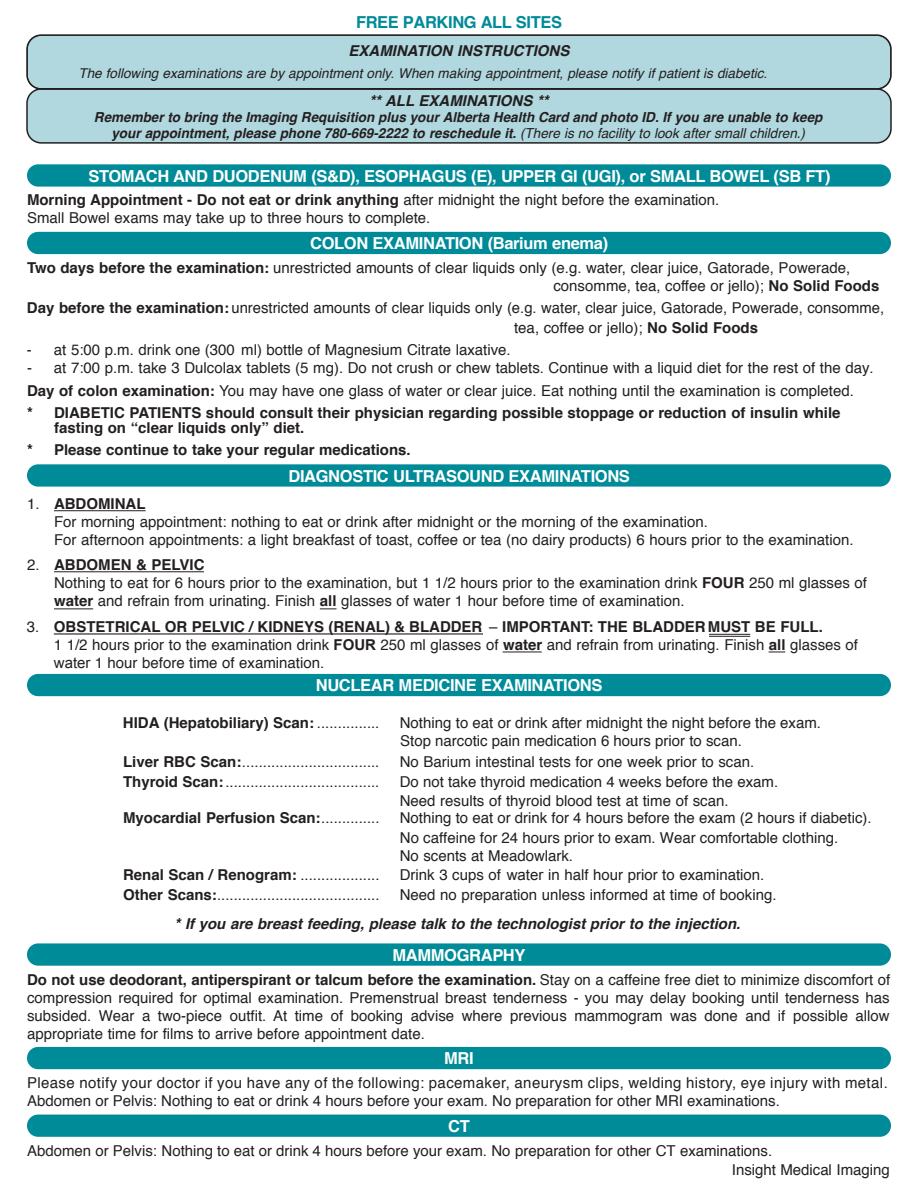
<style>
.page{position:relative;width:918px;height:1188px;background:#fff}
.page>*{position:absolute;margin:0;border:0;box-sizing:border-box;transform-origin:0 0}
.t1{font:700 16.5px "Helvetica";letter-spacing:-.02em;color:#fff}
.t2{font:700 16.5px "Helvetica";letter-spacing:-.02em;color:#008b98}
.t3{font:15px/18px "Helvetica";color:#231f20}
.t4{font:700 15px/22.5px "Helvetica";color:#231f20}
.t5{font:15px/18px "Helvetica";letter-spacing:.025em;color:#231f20}
.t6{font:italic 700 15px "Helvetica";color:#231f20}
.t7{font:italic 700 13.8px/16.5px "Helvetica";color:#231f20;text-align:center}
.t8{font:italic 13.5px "Helvetica";color:#231f20}
.s1{font-weight:400}
.s2{font-weight:700}
.s3{font-family:"Arial";font-weight:700}
.s4{font-family:"Arial"}
</style>
<div class="page">
<div style="left:27px;top:89px;width:864px;height:54px;background:#b1d8df;border-radius:14px"></div>
<div style="left:29px;top:37px;width:860px;height:50px;background:#b1d8df"></div>
<div style="left:26px;top:34px;width:866px;height:56px;border:2px solid #231f20;border-radius:14px"></div>
<div style="left:26px;top:88px;width:866px;height:56px;border:2px solid #231f20;border-radius:14px"></div>
<div style="left:27px;top:164px;width:864px;height:23px;background:#008b98;border-radius:11px"></div>
<div style="left:27px;top:943px;width:864px;height:23px;background:#008b98;border-radius:11px"></div>
<div style="left:27px;top:1047px;width:864px;height:22px;background:#008b98;border-radius:11px"></div>
<div style="left:27px;top:1115px;width:864px;height:22px;background:#008b98;border-radius:11px"></div>
<div style="left:27px;top:674px;width:864px;height:22px;background:#008b98;border-radius:11px"></div>
<div style="left:27px;top:464px;width:864px;height:23px;background:#008b98;border-radius:11px"></div>
<hr style="left:54px;top:510px;width:92px;height:1px;background:#231f20">
<hr style="left:54px;top:608px;width:39px;height:1px;background:#231f20">
<svg style="left:320px;top:608px;width:17px;height:1px"></svg>
<hr style="left:54px;top:572px;width:150px;height:1px;background:#231f20">
<div style="left:27px;top:232px;width:864px;height:22px;background:#008b98;border-radius:11px"></div>
<hr style="left:54px;top:633px;width:429px;height:2px;background:#231f20">
<hr style="left:503px;top:652px;width:39px;height:1px;background:#231f20">
<svg style="left:769px;top:652px;width:16px;height:1px"></svg>
<hr style="left:709px;top:634px;width:41px;height:1px;background:#231f20">
<hr style="left:709px;top:636px;width:41px;height:1px;background:#231f20">
<p class="t2" style="left:356px;top:8px;width:208px">FREE PARKING ALL SITES</p>
<p class="t6" style="left:349px;top:38px;width:228px">EXAMINATION INSTRUCTIONS</p>
<p class="t8" style="left:79px;top:63px;width:695px">The following examinations are by appointment only. When making appointment, please notify if patient is diabetic.</p>
<p class="t6" style="left:369px;top:89px;width:186px">** ALL EXAMINATIONS **</p>
<p class="t7" style="left:94px;top:109px;width:730px">Remember to bring the Imaging Requisition plus your Alberta Health Card and photo ID. If you are unable to keep your appointment, please phone 780-669-2222 to reschedule it. <span class="s1">(There is no facility to look after small children.)</span></p>
<p class="t1" style="left:88px;top:162px;width:744px">STOMACH AND DUODENUM (S&amp;D), ESOPHAGUS (E), UPPER GI (UGI), or SMALL BOWEL (SB FT)</p>
<p class="t3" style="left:27px;top:192px;width:694px"><span class="s2">Morning Appointment - Do not eat or drink anything</span> after midnight the night before the examination.<br>Small Bowel exams may take up to three hours to complete.</p>
<p class="t1" style="left:310px;top:230px;width:300px">COLON EXAMINATION (Barium enema)</p>
<p class="t3" style="left:553px;top:259px;width:327px;text-indent:-526px"><span class="s2">Two days before the examination:</span> unrestricted amounts of clear liquids only (e.g. water, clear juice, Gatorade, Powerade, consomme, tea, coffee or jello); <span class="s2">No Solid Foods</span></p>
<p class="t3" style="left:514px;top:299px;width:372px;line-height:19.5px;text-indent:-487px"><span class="s2">Day before the examination:</span> unrestricted amounts of clear liquids only (e.g. water, clear juice, Gatorade, Powerade, consomme, tea, coffee or jello); <span class="s2">No Solid Foods</span></p>
<p class="t3" style="left:27px;top:342px;width:485px">- at 5:00 p.m. drink one (300 ml) bottle of Magnesium Citrate laxative.</p>
<p class="t3" style="left:27px;top:357px;width:848px;line-height:22.5px">- at 7:00 p.m. take 3 Dulcolax tablets (5 mg). Do not crush or chew tablets. Continue with a liquid diet for the rest of the day.<br><span class="s2">Day of colon examination:</span> You may have one glass of water or clear juice. Eat nothing until the examination is completed.<br><span class="s2">* DIABETIC PATIENTS should consult their physician regarding possible stoppage or reduction of insulin while</span></p>
<p class="t4" style="left:27px;top:416px;width:385px;text-indent:27px">fasting on “clear liquids only” diet.<br>* Please continue to take your regular medications.</p>
<p class="t1" style="left:288px;top:462px;width:343px">DIAGNOSTIC ULTRASOUND EXAMINATIONS</p>
<p class="t3" style="left:54px;top:495px;width:801px;text-indent:-27px">1. <span class="s2">ABDOMINAL<br></span>For morning appointment: nothing to eat or drink after midnight or the morning of the examination.<br>For afternoon appointments: a light breakfast of toast, coffee or tea (no dairy products) 6 hours prior to the examination.</p>
<p class="t3" style="left:54px;top:556px;width:815px;text-indent:-27px">2. <span class="s2">ABDOMEN &amp; PELVIC<br></span>Nothing to eat for 6 hours prior to the examination, but 1 1/2 hours prior to the examination drink <span class="s2">FOUR</span> 250 ml glasses of <span class="s2">water</span> and refrain from urinating. Finish <span class="s2">all</span> glasses of water 1 hour before time of examination.</p>
<p class="t3" style="left:54px;top:619px;width:806px;text-indent:-27px">3. <span class="s2">OBSTETRICAL OR PELVIC / KIDNEYS (RENAL) &amp; BLADDER<br></span>1 1/2 hours prior to the examination drink <span class="s3">FOUR</span> 250 ml glasses of <span class="s2">water</span> and refrain from urinating. Finish <span class="s2">all</span> glasses of <span class="s4">water</span> 1 hour before time of examination.</p>
<p class="t4" style="left:489px;top:616px;width:335px"><span class="s1">–</span> IMPORTANT: THE BLADDER MUST BE FULL.</p>
<p class="t1" style="left:316px;top:672px;width:288px">NUCLEAR MEDICINE EXAMINATIONS</p>
<p class="t4" style="left:123px;top:712px;width:258px">HIDA (Hepatobiliary) Scan: <span class="s1">...............</span></p>
<p class="t3" style="left:400px;top:715px;width:423px">Nothing to eat or drink after midnight the night before the exam.<br>Stop narcotic pain medication 6 hours prior to scan.</p>
<p class="t3" style="left:123px;top:754px;width:258px"><span class="s2">Liver RBC Scan:</span>.................................</p>
<p class="t3" style="left:400px;top:754px;width:356px">No Barium intestinal tests for one week prior to scan.</p>
<p class="t3" style="left:123px;top:773px;width:258px"><span class="s2">Thyroid Scan:</span>.....................................</p>
<p class="t3" style="left:400px;top:773px;width:380px;line-height:19.2px">Do not take thyroid medication 4 weeks before the exam.<br>Need results of thyroid blood test at time of scan.</p>
<p class="t4" style="left:123px;top:807px;width:258px">Myocardial Perfusion Scan:<span class="s1">..............</span></p>
<p class="t3" style="left:400px;top:809px;width:473px;line-height:18.6px">Nothing to eat or drink for 4 hours before the exam (2 hours if diabetic).<br>No caffeine for 24 hours prior to exam. Wear comfortable clothing.<br>No scents at Meadowlark.</p>
<p class="t4" style="left:123px;top:864px;width:258px">Renal Scan / Renogram: <span class="s1">...................</span></p>
<p class="t3" style="left:400px;top:866px;width:366px">Drink 3 cups of <span class="s4">water</span> in half hour prior to examination.</p>
<p class="t3" style="left:123px;top:886px;width:258px"><span class="s2">Other Scans:</span>.......................................</p>
<p class="t3" style="left:400px;top:886px;width:378px">Need no preparation unless informed at time of booking.</p>
<p class="t6" style="left:175px;top:912px;width:572px">* If you are breast feeding, please talk to the technologist prior to the injection.</p>
<p class="t1" style="left:393px;top:941px;width:134px">MAMMOGRAPHY</p>
<p class="t3" style="left:27px;top:971px;width:865px;text-align:justify"><span class="s2">Do not use deodorant, antiperspirant or talcum before the examination.</span> Stay on a caffeine free diet to minimize discomfort of compression required for optimal examination. Premenstrual breast tenderness - you may delay booking until tenderness has subsided. Wear a two-piece outfit. At time of booking advise where previous mammogram was done and if possible allow appropriate time for films to arrive before appointment date.</p>
<p class="t1" style="left:444px;top:1045px;width:31px">MRI</p>
<p class="t5" style="left:27px;top:1074px;width:862px">Please notify your doctor if you have any of the following: pacemaker, aneurysm clips, welding history, eye injury with metal.<br>Abdomen or Pelvis: Nothing to eat or drink 4 hours before your exam. No preparation for other MRI examinations.</p>
<p class="t1" style="left:448px;top:1113px;width:23px">CT</p>
<p class="t3" style="left:27px;top:1142px;width:747px">Abdomen or Pelvis: Nothing to eat or drink 4 hours before your exam. No preparation for other CT examinations.</p>
<p class="t3" style="left:732px;top:1162px;width:159px">Insight Medical Imaging</p>
</div>
